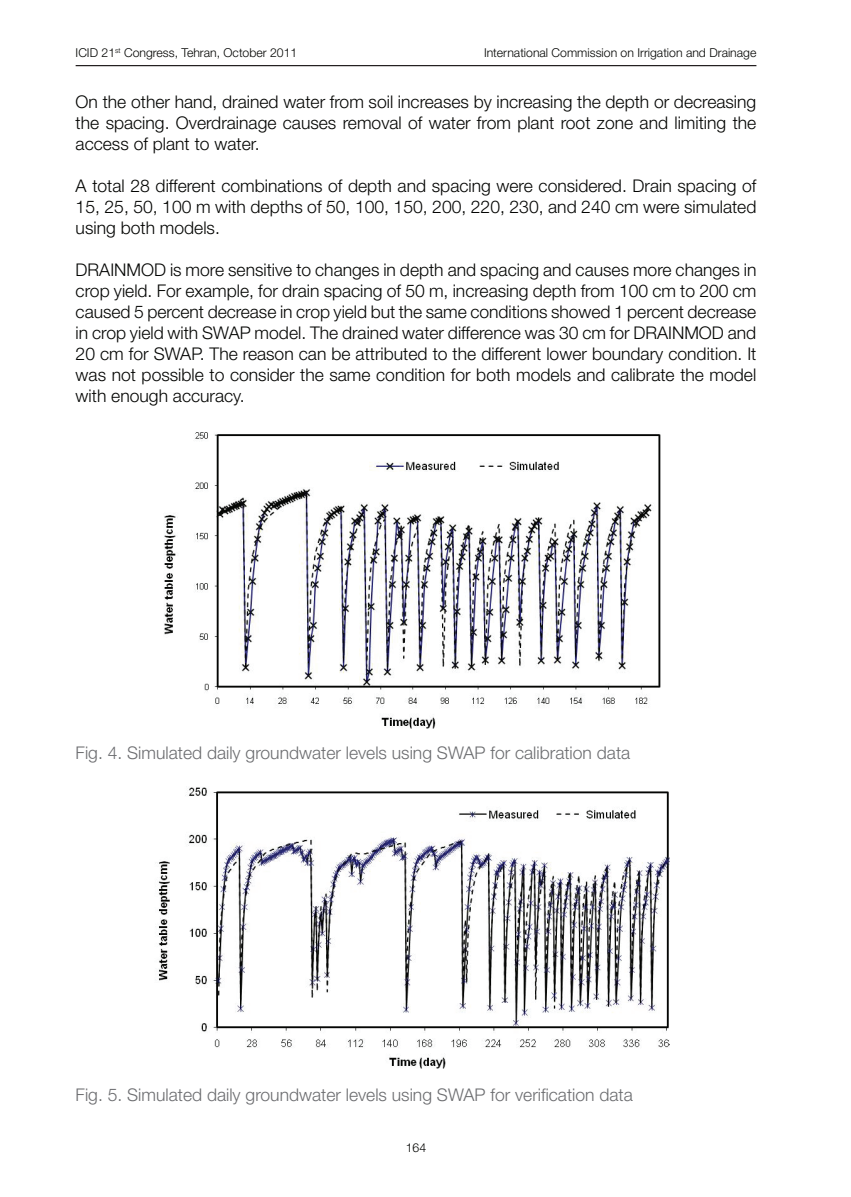
<style>
.page{position:relative;width:851px;height:1197px;background:#fff}
.page>*{position:absolute;margin:0;border:0;box-sizing:border-box;transform-origin:0 0}
.t1{font:300 17.5px/21px "Helvetica Neue";color:#040503;text-align:justify}
.t2{font:300 17.5px "Helvetica Neue";color:#6c6d70}
.t3{font:300 12.25px "Helvetica Neue";color:#040503}
</style>
<div class="page">
<hr style="left:76px;top:65px;width:680px;height:1px;background:#231f20">
<img style="left:164px;top:432px;width:497px;height:297px">
<img style="left:158px;top:787px;width:511px;height:282px">
<p class="t3" style="left:76px;top:45px;width:223px">ICID 21<sup>st</sup> Congress, Tehran, October 2011</p>
<p class="t3" style="left:484px;top:45px;width:274px">International Commission on Irrigation and Drainage</p>
<p class="t1" style="left:76px;top:91px;width:682px">On the other hand, drained water from soil increases by increasing the depth or decreasing the spacing. Overdrainage causes removal of water from plant root zone and limiting the access of plant to water.</p>
<p class="t1" style="left:76px;top:175px;width:682px">A total 28 different combinations of depth and spacing were considered. Drain spacing of 15, 25, 50, 100 m with depths of 50, 100, 150, 200, 220, 230, and 240 cm were simulated using both models.</p>
<p class="t1" style="left:76px;top:259px;width:682px">DRAINMOD is more sensitive to changes in depth and spacing and causes more changes in crop yield. For example, for drain spacing of 50 m, increasing depth from 100 cm to 200 cm caused 5 percent decrease in crop yield but the same conditions showed 1 percent decrease in crop yield with SWAP model. The drained water difference was 30 cm for DRAINMOD and 20 cm for SWAP. The reason can be attributed to the different lower boundary condition. It was not possible to consider the same condition for both models and calibrate the model with enough accuracy.</p>
<p class="t2" style="left:76px;top:742px;width:556px">Fig. 4. Simulated daily groundwater levels using SWAP for calibration data</p>
<p class="t2" style="left:76px;top:1084px;width:558px">Fig. 5. Simulated daily groundwater levels using SWAP for verification data</p>
<p class="t3" style="left:406px;top:1141px;width:22px">164</p>
</div>
